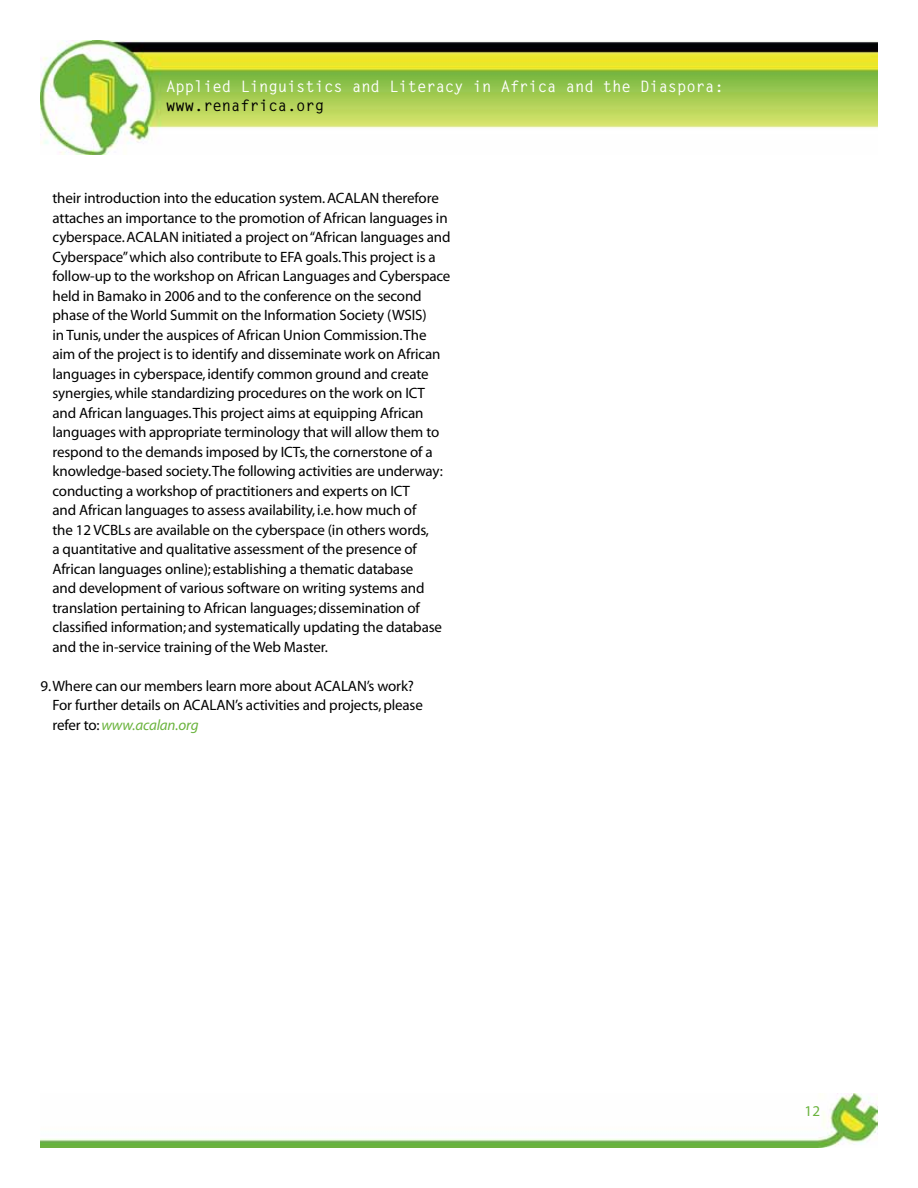
<style>
.page{position:relative;width:918px;height:1188px;background:#fff}
.page>*{position:absolute;margin:0;border:0;box-sizing:border-box;transform-origin:0 0}
.t1{font:700 15.75px "Letter Gothic";letter-spacing:-.01em;color:#fff}
.t2{font:700 15.75px "Letter Gothic";letter-spacing:-.01em;color:#000}
.t3{font:15px/19.5px "Myriad";letter-spacing:-.01em;color:#000}
.t4{font:15px "Myriad";color:#6ab33d}
.s1{font-style:italic;color:#6ab33d}
</style>
<div class="page">
<img style="left:40px;top:1093px;width:838px;height:55px">
<img style="left:40px;top:40px;width:837px;height:115px">
<p class="t1" style="left:166px;top:77px;width:559px">Applied Linguistics and Literacy in Africa and the Diaspora:</p>
<p class="t2" style="left:166px;top:96px;width:160px">www.renafrica.org</p>
<p class="t3" style="left:52px;top:189px;width:400px">their introduction into the education system. ACALAN therefore attaches an importance to the promotion of African languages in cyberspace. ACALAN initiated a project on “African languages and Cyberspace” which also contribute to EFA goals. This project is a follow-up to the workshop on African Languages and Cyberspace held in Bamako in 2006 and to the conference on the second phase of the World Summit on the Information Society (WSIS)<br>in Tunis, under the auspices of African Union Commission. The aim of the project is to identify and disseminate work on African languages in cyberspace, identify common ground and create synergies, while standardizing procedures on the work on ICT and African languages. This project aims at equipping African languages with appropriate terminology that will allow them to respond to the demands imposed by ICTs, the cornerstone of a knowledge-based society. The following activities are underway: conducting a workshop of practitioners and experts on ICT<br>and African languages to assess availability, i.e. how much of<br>the 12 VCBLs are available on the cyberspace (in others words,<br>a quantitative and qualitative assessment of the presence of African languages online); establishing a thematic database<br>and development of various software on writing systems and translation pertaining to African languages; dissemination of classified information; and systematically updating the database and the in-service training of the Web Master.</p>
<p class="t3" style="left:52px;top:677px;width:372px;text-indent:-12px">9. Where can our members learn more about ACALAN’s work?<br>For further details on ACALAN’s activities and projects, please refer to: <span class="s1">www.acalan.org</span></p>
<p class="t4" style="left:805px;top:1104px;width:17px">12</p>
</div>
